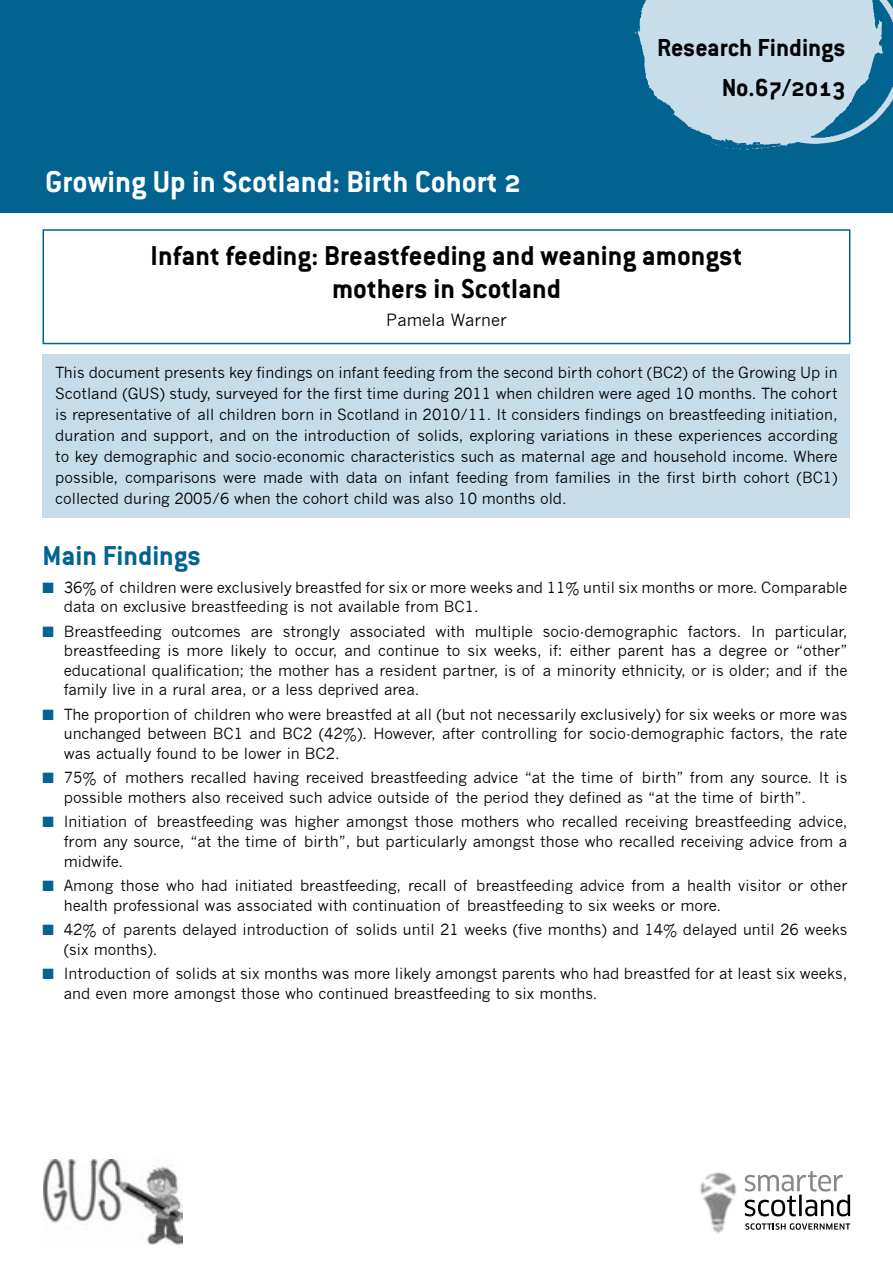
<style>
.page{position:relative;width:893px;height:1263px;background:#fff}
.page>*{position:absolute;margin:0;border:0;box-sizing:border-box;transform-origin:0 0}
.t1{font:700 33px "Conduit OSITC";color:#fff}
.t2{font:700 30px/33px "Conduit OSITC";color:#000;text-align:center}
.t3{font:700 30px "Conduit OSITC";color:#006390}
.t4{font:700 27px/40.2px "Conduit OSITC";color:#000;text-align:right}
.t5{font:16.5px "News Gothic";color:#000}
.t6{font:15px/19.5px "News Gothic";color:#000}
.t7{font:15px "Zapf Dingbats ITC";color:#006390}
.s1{color:#006390}
</style>
<div class="page">
<svg style="left:43px;top:229px;width:807px;height:115px"></svg>
<svg style="left:745px;top:1223px;width:105px;height:7px"></svg>
<svg style="left:745px;top:1171px;width:105px;height:45px"></svg>
<img style="left:700px;top:1172px;width:37px;height:62px">
<div style="left:0;top:0;width:893px;height:213px;background:#006390"></div>
<svg style="left:635px;top:32px;width:257px;height:118px"></svg>
<img style="left:637px;top:0;width:256px;height:102px">
<div style="left:43px;top:354px;width:807px;height:164px;background:#c6dce8"></div>
<img style="left:44px;top:1160px;width:138px;height:84px">
<h1 class="t1" style="left:45px;top:162px;width:477px">Growing Up in Scotland: Birth Cohort 2</h1>
<h3 class="t4" style="left:657px;top:27px;width:190px">Research Findings<br>No.67/2013</h3>
<h2 class="t2" style="left:151px;top:238px;width:593px">Infant feeding: Breastfeeding and weaning amongst mothers in Scotland</h2>
<p class="t5" style="left:386px;top:310px;width:122px">Pamela Warner</p>
<p class="t6" style="left:55px;top:362px;width:784px;line-height:21px;text-align:justify">This document presents key findings on infant feeding from the second birth cohort (BC2) of the Growing Up in Scotland (GUS) study, surveyed for the first time during 2011 when children were aged 10 months. The cohort is representative of all children born in Scotland in 2010/11. It considers findings on breastfeeding initiation, duration and support, and on the introduction of solids, exploring variations in these experiences according to key demographic and socio-economic characteristics such as maternal age and household income. Where possible, comparisons were made with data on infant feeding from families in the first birth cohort (BC1) collected during 2005/6 when the cohort child was also 10 months old.</p>
<h2 class="t3" style="left:43px;top:537px;width:160px">Main Findings</h2>
<p class="t7" style="left:54px;top:580px;width:6px">■</p>
<p class="t6" style="left:64px;top:577px;width:785px;text-indent:-21px"><span class="s1">■</span> 36% of children were exclusively breastfed for six or more weeks and 11% until six months or more. Comparable data on exclusive breastfeeding is not available from BC1.</p>
<p class="t7" style="left:54px;top:624px;width:6px">■</p>
<p class="t6" style="left:64px;top:621px;width:785px;text-align:justify;text-indent:-21px"><span class="s1">■</span> Breastfeeding outcomes are strongly associated with multiple socio-demographic factors. In particular, breastfeeding is more likely to occur, and continue to six weeks, if: either parent has a degree or “other” educational qualification; the mother has a resident partner, is of a minority ethnicity, or is older; and if the family live in a rural area, or a less deprived area.</p>
<p class="t7" style="left:54px;top:707px;width:6px">■</p>
<p class="t6" style="left:64px;top:705px;width:785px;text-align:justify;text-indent:-21px"><span class="s1">■</span> The proportion of children who were breastfed at all (but not necessarily exclusively) for six weeks or more was unchanged between BC1 and BC2 (42%). However, after controlling for socio-demographic factors, the rate was actually found to be lower in BC2.</p>
<p class="t6" style="left:64px;top:768px;width:785px;text-indent:-21px"><span class="s1">■</span> 75% of mothers recalled having received breastfeeding advice “at the time of birth” from any source. It is possible mothers also received such advice outside of the period they defined as “at the time of birth”.</p>
<p class="t6" style="left:64px;top:812px;width:785px;text-align:justify;text-indent:-21px"><span class="s1">■</span> Initiation of breastfeeding was higher amongst those mothers who recalled receiving breastfeeding advice, from any source, “at the time of birth”, but particularly amongst those who recalled receiving advice from a midwife.</p>
<p class="t7" style="left:54px;top:879px;width:6px">■</p>
<p class="t6" style="left:64px;top:876px;width:785px;text-indent:-21px"><span class="s1">■</span> Among those who had initiated breastfeeding, recall of breastfeeding advice from a health visitor or other health professional was associated with continuation of breastfeeding to six weeks or more.</p>
<p class="t6" style="left:64px;top:920px;width:785px;text-indent:-21px"><span class="s1">■</span> 42% of parents delayed introduction of solids until 21 weeks (five months) and 14% delayed until 26 weeks (six months).</p>
<p class="t6" style="left:64px;top:964px;width:785px;text-indent:-21px"><span class="s1">■</span> Introduction of solids at six months was more likely amongst parents who had breastfed for at least six weeks, and even more amongst those who continued breastfeeding to six months.</p>
</div>
